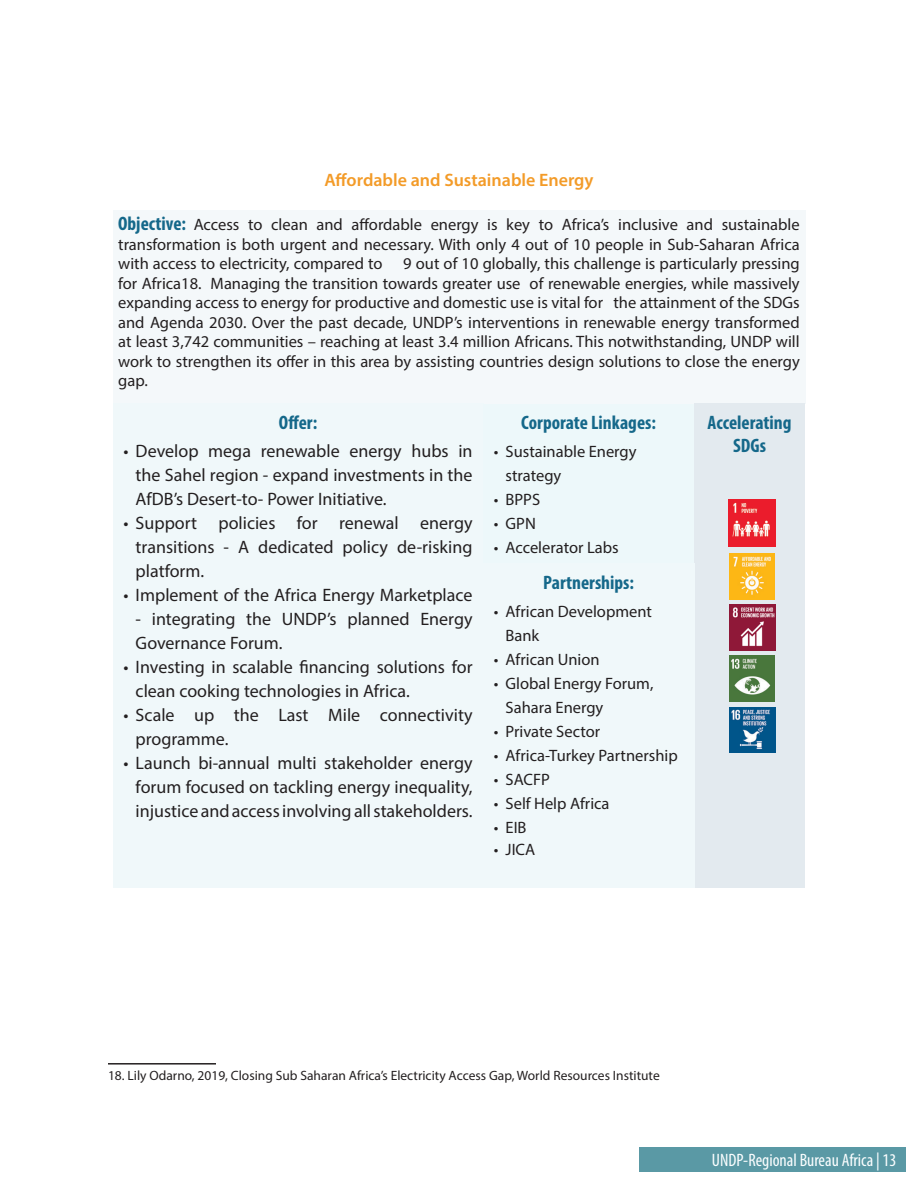
<style>
.page{position:relative;width:918px;height:1188px;background:#fff}
.page>*{position:absolute;margin:0;border:0;box-sizing:border-box;transform-origin:0 0}
.t1{font:700 condensed 19.5px/23.4px "Myriad Pro";color:#15688a;text-align:center}
.t2{font:18px/24px "Myriad Pro";color:#231f20;text-align:justify}
.t3{font:600 18px "Myriad Pro";color:#f39b28}
.t4{font:condensed 18px "Myriad Pro";color:#fbfeff}
.t5{font:16.5px/19.5px "Myriad Pro";color:#231f20}
.t6{font:13.5px "Myriad Pro";color:#231f20}
.s1{font-weight:700;font-stretch:condensed;font-size:19.5px;color:#15688a}
</style>
<div class="page">
<div style="left:639px;top:1148px;width:266px;height:24px;background:#5a99a5"></div>
<div style="left:113px;top:211px;width:692px;height:193px;background:#f4f8fa"></div>
<div style="left:113px;top:404px;width:370px;height:484px;background:#f0f8fa"></div>
<div style="left:483px;top:404px;width:211px;height:159px;background:#edf8fa"></div>
<div style="left:694px;top:404px;width:111px;height:484px;background:#e3eaef"></div>
<div style="left:483px;top:563px;width:211px;height:325px;background:#f0f8fa"></div>
<hr style="left:108px;top:1063px;width:108px;height:2px;background:#231f20">
<img style="left:729px;top:500px;width:46px;height:46px">
<img style="left:729px;top:553px;width:46px;height:46px">
<img style="left:729px;top:605px;width:46px;height:46px">
<img style="left:729px;top:707px;width:46px;height:46px">
<img style="left:729px;top:656px;width:46px;height:46px">
<p class="t3" style="left:324px;top:169px;width:271px">Affordable and Sustainable Energy</p>
<p class="t5" style="left:118px;top:215px;width:683px;text-align:justify"><span class="s1">Objective:</span> Access to clean and affordable energy is key to Africa’s inclusive and sustainable transformation is both urgent and necessary. With only 4 out of 10 people in Sub-Saharan Africa with access to electricity, compared to</p>
<p class="t5" style="left:118px;top:254px;width:683px;text-align:justify;text-indent:285px">9 out of 10 globally, this challenge is particularly pressing for Africa18. Managing the transition towards greater use of renewable energies, while massively expanding access to energy for productive and domestic use is vital for the attainment of the SDGs and Agenda 2030. Over the past decade, UNDP’s interventions in renewable energy transformed at least 3,742 communities – reaching at least 3.4 million Africans. This notwithstanding, UNDP will work to strengthen its offer in this area by assisting countries design solutions to close the energy gap.</p>
<p class="t1" style="left:279px;top:410px;width:40px">Offer:</p>
<p class="t2" style="left:136px;top:439px;width:338px;text-indent:-12px">• Develop mega renewable energy hubs in the Sahel region - expand investments in the AfDB’s Desert-to- Power Initiative.</p>
<p class="t2" style="left:136px;top:511px;width:338px;text-indent:-12px">• Support policies for renewal energy transitions - A dedicated policy de-risking platform.</p>
<p class="t2" style="left:123px;top:583px;width:351px">• Implement of the Africa Energy Marketplace</p>
<p class="t2" style="left:136px;top:607px;width:338px">- integrating the UNDP’s planned Energy<br>Governance Forum.</p>
<p class="t2" style="left:136px;top:655px;width:338px;text-indent:-12px">• Investing in scalable financing solutions for clean cooking technologies in Africa.</p>
<p class="t2" style="left:136px;top:703px;width:338px;text-indent:-12px">• Scale up the Last Mile connectivity programme.</p>
<p class="t2" style="left:136px;top:751px;width:338px;text-indent:-12px">• Launch bi-annual multi stakeholder energy forum focused on tackling energy inequality, injustice and access involving all stakeholders.</p>
<p class="t1" style="left:521px;top:410px;width:136px">Corporate Linkages:</p>
<p class="t5" style="left:506px;top:439px;width:132px;line-height:24px;text-indent:-12px">• Sustainable Energy strategy</p>
<p class="t5" style="left:494px;top:489px;width:48px">• BPPS</p>
<p class="t5" style="left:494px;top:513px;width:44px">• GPN</p>
<p class="t5" style="left:494px;top:537px;width:126px">• Accelerator Labs</p>
<p class="t1" style="left:708px;top:410px;width:85px">Accelerating<br>SDGs</p>
<p class="t1" style="left:543px;top:570px;width:93px">Partnerships:</p>
<p class="t5" style="left:506px;top:599px;width:148px;line-height:24px;text-indent:-12px">• African Development<br>Bank</p>
<p class="t5" style="left:494px;top:649px;width:107px">• African Union</p>
<p class="t5" style="left:506px;top:671px;width:149px;line-height:24px;text-indent:-12px">• Global Energy Forum,<br>Sahara Energy</p>
<p class="t5" style="left:494px;top:721px;width:108px">• Private Sector</p>
<p class="t5" style="left:494px;top:745px;width:186px">• Africa-Turkey Partnership</p>
<p class="t5" style="left:494px;top:769px;width:58px">• SACFP</p>
<p class="t5" style="left:494px;top:793px;width:117px">• Self Help Africa</p>
<p class="t5" style="left:494px;top:817px;width:34px">• EIB</p>
<p class="t5" style="left:494px;top:840px;width:43px">• JICA</p>
<p class="t6" style="left:108px;top:1067px;width:553px">18. Lily Odarno, 2019, Closing Sub Saharan Africa’s Electricity Access Gap, World Resources Institute</p>
<p class="t4" style="left:712px;top:1149px;width:186px">UNDP-Regional Bureau Africa | 13</p>
</div>
